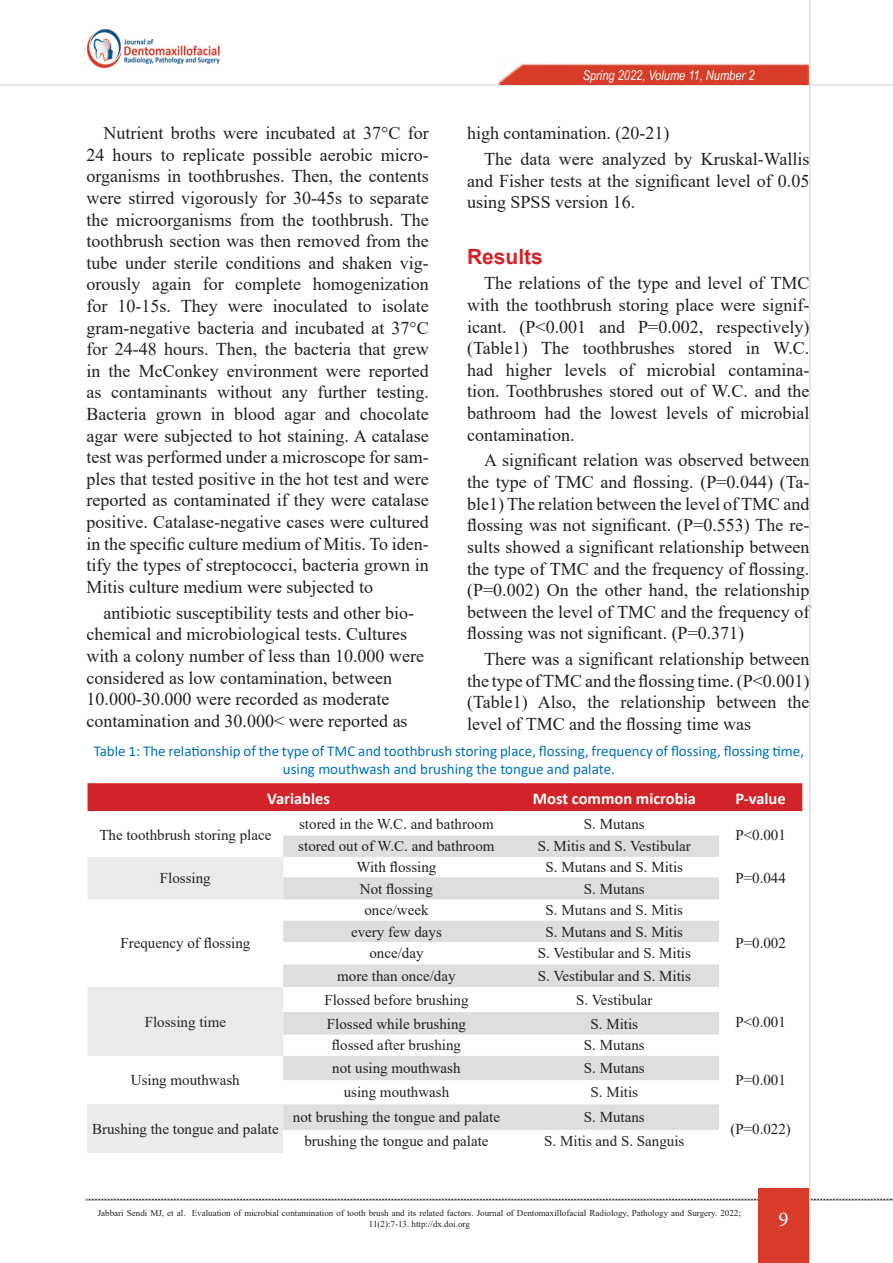
<style>
.page{position:relative;width:893px;height:1263px;background:#fff}
.page>*{position:absolute;margin:0;border:0;box-sizing:border-box;transform-origin:0 0}
.عنوان_اول{font:700 21px "Arial";color:#d2232a}
.t1{font:21px "Minion Pro";color:#fff}
.متن_اصلی{font:18px/21.6px "Times New Roman";color:#231f20;text-align:justify}
.text_header_table{font:700 16.5px "Calibri";color:#fff}
.text_row_table{font:15px "Times New Roman";color:#231f20}
.عنوان_شکل_و_جدول{font:15px/18px "Calibri";color:#0071bb;text-align:center}
.t2{font:italic 13.5px "Arial Narrow";color:#fff}
.t3{font:9px/10.8px "Times New Roman";color:#231f20;text-align:center}
</style>
<div class="page">
<img style="left:86px;top:29px;width:134px;height:40px">
<hr style="left:0;top:84px;width:893px;height:2px;background:#dddee0">
<img style="left:497px;top:63px;width:312px;height:22px">
<svg style="left:85px;top:1198px;width:808px;height:2px"></svg>
<div style="left:758px;top:1188px;width:51px;height:75px;background:#d73c2a"></div>
<hr style="left:809px;top:0;width:1px;height:1263px;background:#dddee0">
<div style="left:88px;top:783px;width:714px;height:28px;background:#d2232a"></div>
<svg style="left:283px;top:836px;width:436px;height:294px;fill:#dddee0"></svg>
<svg style="left:88px;top:857px;width:195px;height:199px"></svg>
<div style="left:88px;top:1104px;width:195px;height:48px;background:#eaebec"></div>
<p class="t2" style="left:583px;top:66px;width:173px">Spring 2022, Volume 11, Number 2</p>
<p class="متن_اصلی" style="left:87px;top:122px;width:344px;text-indent:17px">Nutrient broths were incubated at 37°C for 24 hours to replicate possible aerobic micro&shy;organisms in toothbrushes. Then, the contents were stirred vigorously for 30-45s to separate the microorganisms from the toothbrush. The toothbrush section was then removed from the tube under sterile conditions and shaken vig&shy;orously again for complete homogenization for 10-15s. They were inoculated to isolate gram-negative bacteria and incubated at 37°C for 24-48 hours. Then, the bacteria that grew in the McConkey environment were reported as contaminants without any further testing.<br>Bacteria grown in blood agar and chocolate agar were subjected to hot staining. A catalase test was performed under a microscope for sam&shy;ples that tested positive in the hot test and were reported as contaminated if they were catalase positive. Catalase-negative cases were cultured in the specific culture medium of Mitis. To iden&shy;tify the types of streptococci, bacteria grown in Mitis culture medium were subjected to</p>
<p class="متن_اصلی" style="left:87px;top:601px;width:339px;text-align:left;text-indent:17px">antibiotic susceptibility tests and other bio&shy;chemical and microbiological tests. Cultures with a colony number of less than 10.000 were considered as low contamination, between 10.000-30.000 were recorded as moderate contamination and 30.000&lt; were reported as</p>
<p class="متن_اصلی" style="left:467px;top:122px;width:204px">high contamination. (20-21)</p>
<p class="متن_اصلی" style="left:467px;top:148px;width:344px;text-indent:17px">The data were analyzed by Kruskal-Wallis and Fisher tests at the significant level of 0.05 using SPSS version 16.</p>
<p class="عنوان_اول" style="left:467px;top:241px;width:77px">Results</p>
<p class="متن_اصلی" style="left:467px;top:272px;width:344px;text-indent:17px">The relations of the type and level of TMC with the toothbrush storing place were signif&shy;icant. (P&lt;0.001 and P=0.002, respectively) (Table1) The toothbrushes stored in W.C. had higher levels of microbial contamina&shy;tion. Toothbrushes stored out of W.C. and the bathroom had the lowest levels of microbial contamination.</p>
<p class="متن_اصلی" style="left:467px;top:449px;width:344px;text-indent:17px">A significant relation was observed between the type of TMC and flossing. (P=0.044) (Ta&shy;ble1) The relation between the level of TMC and flossing was not significant. (P=0.553) The re&shy;sults showed a significant relationship between the type of TMC and the frequency of flossing. (P=0.002) On the other hand, the relationship between the level of TMC and the frequency of flossing was not significant. (P=0.371)</p>
<p class="متن_اصلی" style="left:467px;top:648px;width:344px;text-indent:17px">There was a significant relationship between the type of TMC and the flossing time. (P&lt;0.001) (Table1) Also, the relationship between the level of TMC and the flossing time was</p>
<p class="عنوان_شکل_و_جدول" style="left:94px;top:741px;width:712px">Table 1: The relationship of the type of TMC and toothbrush storing place, flossing, frequency of flossing, flossing time, using mouthwash and brushing the tongue and palate.</p>
<p class="text_header_table" style="left:267px;top:786px;width:64px">Variables</p>
<p class="text_header_table" style="left:533px;top:786px;width:165px">Most common microbia</p>
<p class="text_header_table" style="left:735px;top:786px;width:52px">P-value</p>
<p class="text_row_table" style="left:99px;top:824px;width:174px">The toothbrush storing place</p>
<p class="text_row_table" style="left:299px;top:814px;width:196px">stored in the W.C. and bathroom</p>
<p class="text_row_table" style="left:584px;top:814px;width:62px">S. Mutans</p>
<p class="text_row_table" style="left:735px;top:824px;width:52px">P&lt;0.001</p>
<p class="text_row_table" style="left:298px;top:836px;width:198px">stored out of W.C. and bathroom</p>
<p class="text_row_table" style="left:538px;top:836px;width:155px">S. Mitis and S. Vestibular</p>
<p class="text_row_table" style="left:160px;top:868px;width:52px">Flossing</p>
<p class="text_row_table" style="left:357px;top:857px;width:81px">With flossing</p>
<p class="text_row_table" style="left:546px;top:857px;width:139px">S. Mutans and S. Mitis</p>
<p class="text_row_table" style="left:360px;top:878px;width:74px">Not flossing</p>
<p class="text_row_table" style="left:584px;top:878px;width:62px">S. Mutans</p>
<p class="text_row_table" style="left:735px;top:868px;width:52px">P=0.044</p>
<p class="text_row_table" style="left:364px;top:900px;width:66px">once/week</p>
<p class="text_row_table" style="left:546px;top:900px;width:139px">S. Mutans and S. Mitis</p>
<p class="text_row_table" style="left:120px;top:933px;width:131px">Frequency of flossing</p>
<p class="text_row_table" style="left:351px;top:921px;width:92px">every few days</p>
<p class="text_row_table" style="left:546px;top:921px;width:139px">S. Mutans and S. Mitis</p>
<p class="text_row_table" style="left:369px;top:943px;width:56px">once/day</p>
<p class="text_row_table" style="left:538px;top:943px;width:155px">S. Vestibular and S. Mitis</p>
<p class="text_row_table" style="left:337px;top:965px;width:120px">more than once/day</p>
<p class="text_row_table" style="left:538px;top:965px;width:155px">S. Vestibular and S. Mitis</p>
<p class="text_row_table" style="left:735px;top:933px;width:52px">P=0.002</p>
<p class="text_row_table" style="left:145px;top:1011px;width:83px">Flossing time</p>
<p class="text_row_table" style="left:324px;top:989px;width:146px">Flossed before brushing</p>
<p class="text_row_table" style="left:576px;top:989px;width:78px">S. Vestibular</p>
<p class="text_row_table" style="left:327px;top:1013px;width:141px">Flossed while brushing</p>
<p class="text_row_table" style="left:591px;top:1013px;width:49px">S. Mitis</p>
<p class="text_row_table" style="left:735px;top:1011px;width:52px">P&lt;0.001</p>
<p class="text_row_table" style="left:332px;top:1035px;width:131px">flossed after brushing</p>
<p class="text_row_table" style="left:584px;top:1035px;width:62px">S. Mutans</p>
<p class="text_row_table" style="left:131px;top:1070px;width:110px">Using mouthwash</p>
<p class="text_row_table" style="left:332px;top:1057px;width:130px">not using mouthwash</p>
<p class="text_row_table" style="left:584px;top:1057px;width:62px">S. Mutans</p>
<p class="text_row_table" style="left:344px;top:1082px;width:107px">using mouthwash</p>
<p class="text_row_table" style="left:591px;top:1082px;width:49px">S. Mitis</p>
<p class="text_row_table" style="left:735px;top:1070px;width:52px">P=0.001</p>
<p class="text_row_table" style="left:92px;top:1118px;width:188px">Brushing the tongue and palate</p>
<p class="text_row_table" style="left:293px;top:1107px;width:209px">not brushing the tongue and palate</p>
<p class="text_row_table" style="left:584px;top:1107px;width:62px">S. Mutans</p>
<p class="text_row_table" style="left:304px;top:1131px;width:186px">brushing the tongue and palate</p>
<p class="text_row_table" style="left:544px;top:1131px;width:142px">S. Mitis and S. Sanguis</p>
<p class="text_row_table" style="left:730px;top:1118px;width:62px">(P=0.022)</p>
<p class="t3" style="left:98px;top:1207px;width:645px">Jabbari Sendi MJ, et al. Evaluation of microbial contamination of tooth brush and its related factors. Journal of Dentomaxillofacial Radiology, Pathology and Surgery. 2022;<br>11(2):7-13. http://dx.doi.org</p>
<p class="t1" style="left:778px;top:1205px;width:12px">9</p>
</div>
